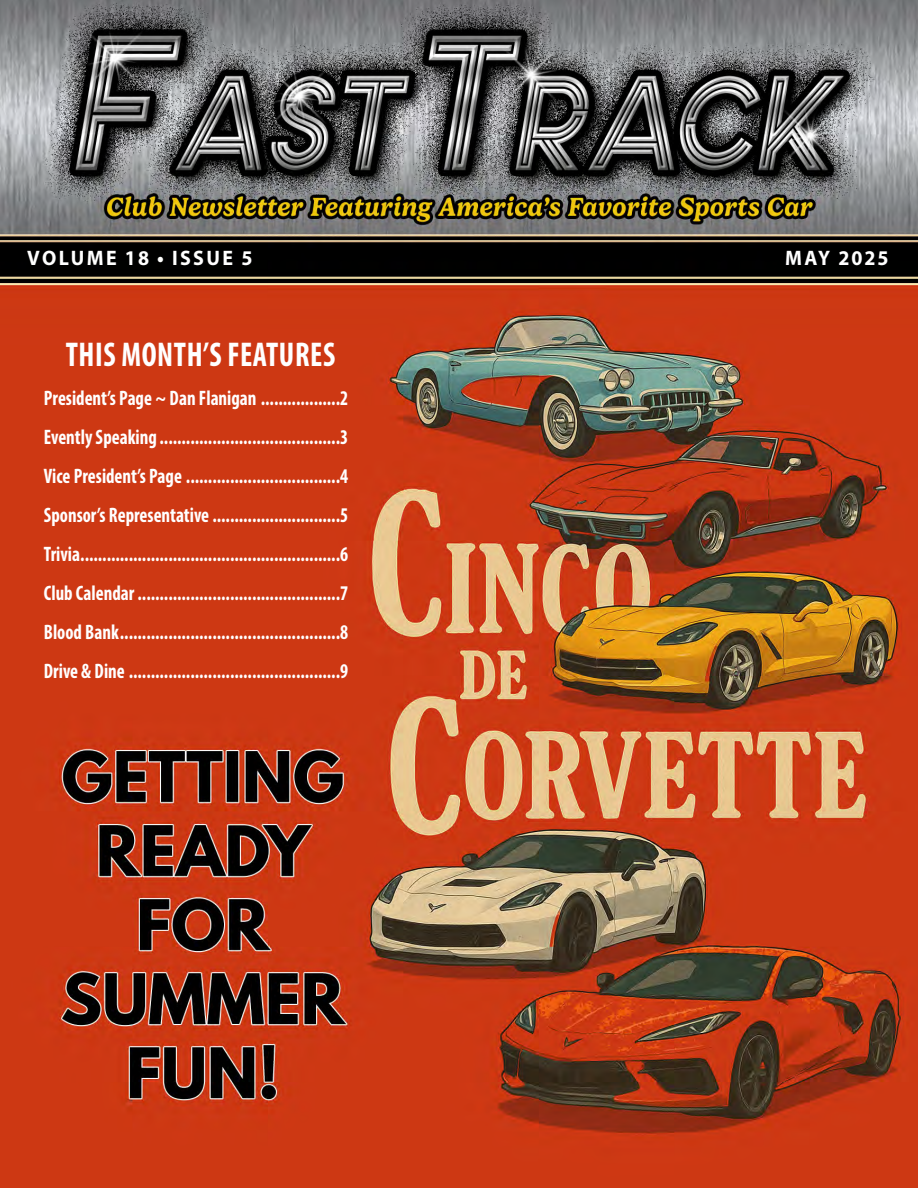
<style>
.page{position:relative;width:918px;height:1188px;background:#fff}
.page>*{position:absolute;margin:0;border:0;box-sizing:border-box;transform-origin:0 0}
.t1{font:700 condensed 34.5px "Myriad Pro";letter-spacing:.02em;color:#fff;scale:.9 1}
.t2{font:700 condensed 21px "Myriad Pro";color:#fff;scale:.9 1}
.t3{font:700 21px "Myriad Pro";letter-spacing:.115em;color:#fff;scale:.95 1}
</style>
<div class="page">
<img style="left:0;top:0;width:918px;height:1188px">
<p class="t3" style="left:27px;top:250px;width:239px">VOLUME 18 • ISSUE 5</p>
<p class="t3" style="left:785px;top:250px;width:110px">MAY 2025</p>
<p class="t1" style="left:66px;top:342px;width:301px">THIS MONTH’S FEATURES</p>
<p class="t2" style="left:44px;top:390px;width:340px">President’s Page ~ Dan Flanigan ..................2</p>
<p class="t2" style="left:44px;top:429px;width:340px">Evently Speaking .........................................3</p>
<p class="t2" style="left:44px;top:468px;width:340px">Vice President’s Page ...................................4</p>
<p class="t2" style="left:44px;top:507px;width:340px">Sponsor’s Representative .............................5</p>
<p class="t2" style="left:44px;top:546px;width:340px">Trivia...........................................................6</p>
<p class="t2" style="left:44px;top:585px;width:340px">Club Calendar ..............................................7</p>
<p class="t2" style="left:44px;top:624px;width:340px">Blood Bank..................................................8</p>
<p class="t2" style="left:44px;top:663px;width:340px">Drive &amp; Dine ................................................9</p>
</div>
